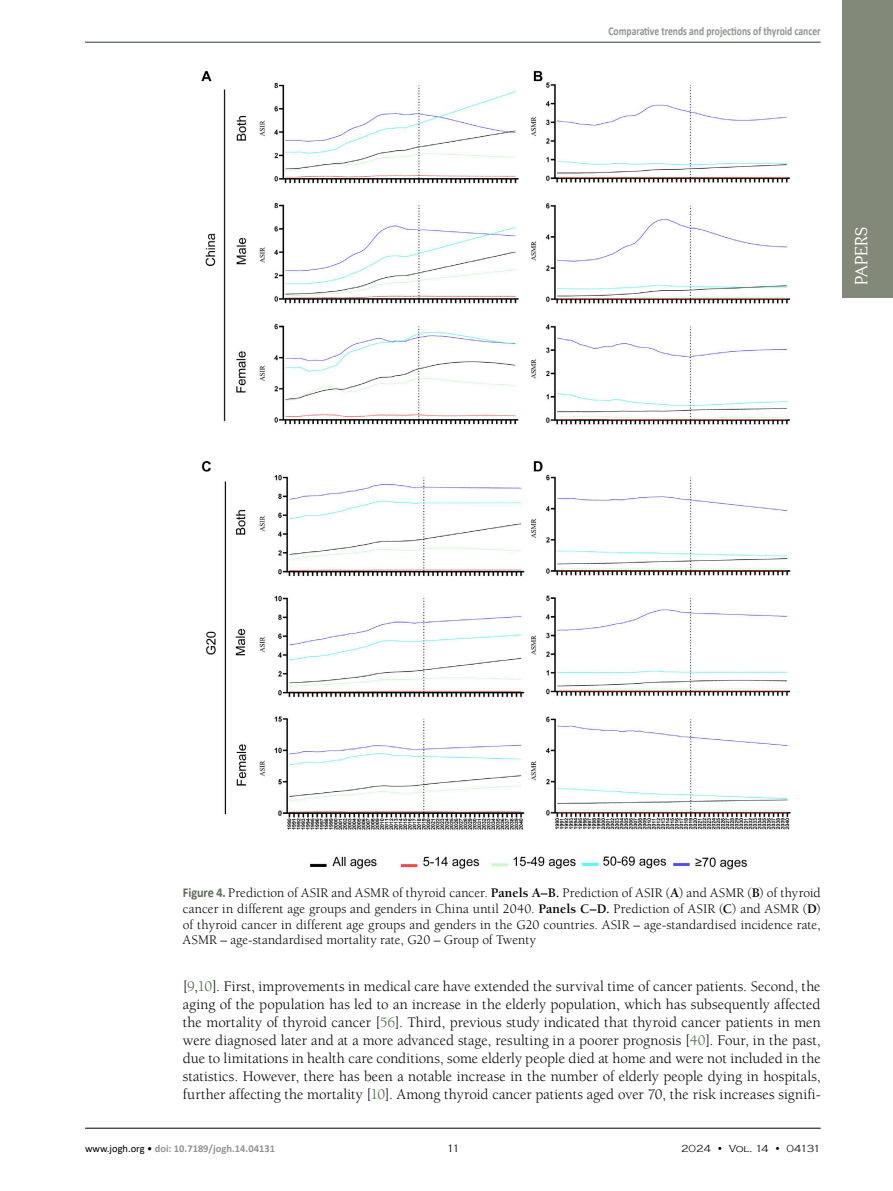
<style>
.page{position:relative;width:893px;height:1191px;background:#fff}
.page>*{position:absolute;margin:0;border:0;box-sizing:border-box;transform-origin:0 0}
.t1{font:17.1px "Centabel";letter-spacing:-.005em;color:#fff}
.Tekst_Osnovni{font:15px/18px "Berkeley Std";letter-spacing:.005em;color:#000;text-align:justify}
.potpisi_Figure_Table{font:13.5px/15.8px "Berkeley Std";color:#000;text-align:justify}
.t2{font:700 12px "Calibri";color:#949290;scale:.8 1}
.t3{font:300 10.95px "Copperplate Gothic";color:#000}
.t4{font:700 10.5px "Calibri";color:#949290}
.t5{font:300 10.5px "Copperplate Gothic";letter-spacing:-.03em;color:#000}
.s1{font-family:"Calibri";font-weight:700;color:#5c6954}
.s2{font-weight:700}
.s3{color:#42653c}
.s4{font-weight:400;color:#000}
</style>
<div class="page">
<hr style="left:85px;top:1128px;width:736px;height:1px;background:#000">
<hr style="left:85px;top:42px;width:736px;height:1px;background:#25452c">
<div style="left:842px;top:0;width:51px;height:298px;background:#838978"></div>
<img style="left:201px;top:70px;width:590px;height:800px">
<p class="t2" style="left:608px;top:22px;width:267px">Comparative trends and projections of thyroid cancer</p>
<p class="t1" style="left:851px;top:285px;width:59px;rotate:-90deg">PAPERS</p>
<p class="potpisi_Figure_Table" style="left:183px;top:885px;width:639px"><span class="s1">Figure 4.</span> Prediction of ASIR and ASMR of thyroid cancer. <span class="s2">Panels A–B.</span> Prediction of ASIR (<span class="s2">A</span>) and ASMR (<span class="s2">B</span>) of thyroid cancer in different age groups and genders in China until 2040. <span class="s2">Panels C–D.</span> Prediction of ASIR (<span class="s2">C</span>) and ASMR (<span class="s2">D</span>) of thyroid cancer in different age groups and genders in the G20 countries. ASIR – age-standardised incidence rate, ASMR – age-standardised mortality rate, G20 – Group of Twenty</p>
<p class="Tekst_Osnovni" style="left:183px;top:977px;width:639px">[<span class="s3">9</span>,<span class="s3">10</span>]. First, improvements in medical care have extended the survival time of cancer patients. Second, the aging of the population has led to an increase in the elderly population, which has subsequently affected the mortality of thyroid cancer [<span class="s3">56</span>]. Third, previous study indicated that thyroid cancer patients in men were diagnosed later and at a more advanced stage, resulting in a poorer prognosis [<span class="s3">40</span>]. Four, in the past, due to limitations in health care conditions, some elderly people died at home and were not included in the statistics. However, there has been a notable increase in the number of elderly people dying in hospitals, further affecting the mortality [<span class="s3">10</span>]. Among thyroid cancer patients aged over 70, the risk increases signifi-</p>
<p class="t4" style="left:85px;top:1141px;width:191px"><span class="s4">www.jogh.org •</span> doi: 10.7189/jogh.14.04131</p>
<p class="t3" style="left:447px;top:1142px;width:15px">11</p>
<p class="t5" style="left:681px;top:1142px;width:141px">2024 • Vol. 14 • 04131</p>
</div>
